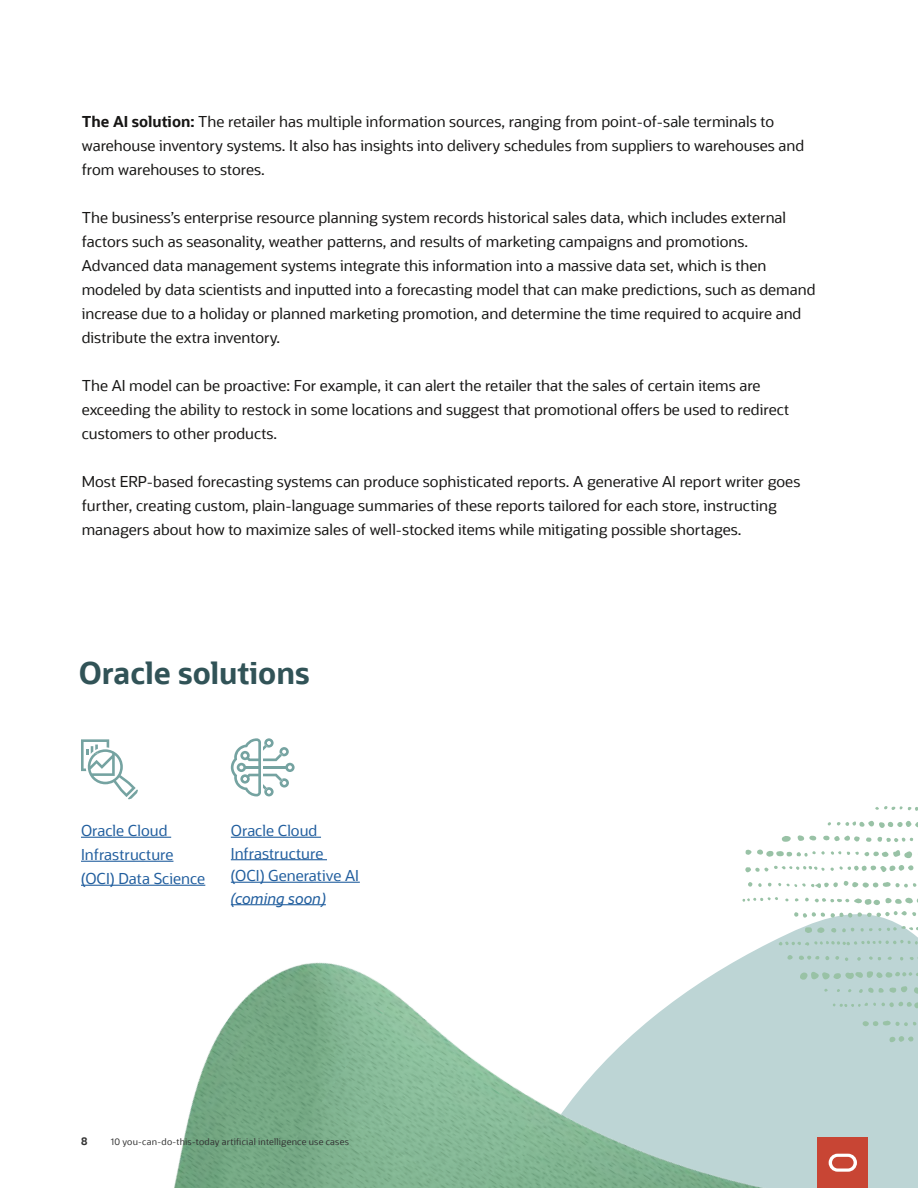
<style>
.page{position:relative;width:918px;height:1188px;background:#fff}
.page>*{position:absolute;margin:0;border:0;box-sizing:border-box;transform-origin:0 0}
.A__Boilerplate_heade{font:700 30px "Oracle Sans";color:#315357}
.A__Body_Heading{font:15px/24px "Oracle Sans";color:#171615}
.Component_Body_Copy{font:15px/22.5px "Oracle Sans";color:#215e9e}
.t1{font:700 10.5px "Oracle Sans";color:#333}
.t2{font:9px "Oracle Sans";letter-spacing:.025em;color:#333}
.s1{font-weight:700}
.s2{font-style:italic}
</style>
<div class="page">
<img style="left:138px;top:766px;width:780px;height:422px">
<svg style="left:81px;top:739px;width:57px;height:60px"></svg>
<hr style="left:81px;top:837px;width:90px;height:1px;background:#215e9e">
<hr style="left:81px;top:861px;width:92px;height:1px;background:#215e9e">
<hr style="left:81px;top:885px;width:124px;height:1px;background:#215e9e">
<hr style="left:231px;top:837px;width:90px;height:1px;background:#215e9e">
<hr style="left:231px;top:859px;width:96px;height:1px;background:#215e9e">
<hr style="left:231px;top:882px;width:129px;height:1px;background:#215e9e">
<hr style="left:231px;top:904px;width:95px;height:1px;background:#215e9e">
<svg style="left:742px;top:789px;width:176px;height:268px;fill:#bdd5d5"></svg>
<svg style="left:231px;top:738px;width:64px;height:58px"></svg>
<div style="left:818px;top:1137px;width:50px;height:51px;background:#c84534"></div>
<svg style="left:829px;top:1154px;width:28px;height:18px"></svg>
<p class="A__Body_Heading" style="left:82px;top:109px;width:724px"><span class="s1">The AI solution:</span> The retailer has multiple information sources, ranging from point-of-sale terminals to warehouse inventory systems. It also has insights into delivery schedules from suppliers to warehouses and from warehouses to stores.</p>
<p class="A__Body_Heading" style="left:82px;top:205px;width:706px">The business’s enterprise resource planning system records historical sales data, which includes external factors such as seasonality, weather patterns, and results of marketing campaigns and promotions.</p>
<p class="A__Body_Heading" style="left:82px;top:253px;width:735px">Advanced data management systems integrate this information into a massive data set, which is then modeled by data scientists and inputted into a forecasting model that can make predictions, such as demand increase due to a holiday or planned marketing promotion, and determine the time required to acquire and distribute the extra inventory.</p>
<p class="A__Body_Heading" style="left:82px;top:373px;width:709px">The AI model can be proactive: For example, it can alert the retailer that the sales of certain items are exceeding the ability to restock in some locations and suggest that promotional offers be used to redirect customers to other products.</p>
<p class="A__Body_Heading" style="left:82px;top:469px;width:720px">Most ERP-based forecasting systems can produce sophisticated reports. A generative AI report writer goes further, creating custom, plain-language summaries of these reports tailored for each store, instructing managers about how to maximize sales of well-stocked items while mitigating possible shortages.</p>
<p class="A__Boilerplate_heade" style="left:79px;top:654px;width:232px">Oracle solutions</p>
<p class="Component_Body_Copy" style="left:81px;top:819px;width:126px;line-height:24px">Oracle Cloud<br>Infrastructure (OCI) Data Science</p>
<p class="Component_Body_Copy" style="left:231px;top:820px;width:130px">Oracle Cloud<br>Infrastructure (OCI) Generative AI <span class="s2">(coming soon)</span></p>
<p class="t1" style="left:81px;top:1135px;width:8px">8</p>
<p class="t2" style="left:111px;top:1137px;width:239px">10 you-can-do-this-today artificial intelligence use cases</p>
</div>
